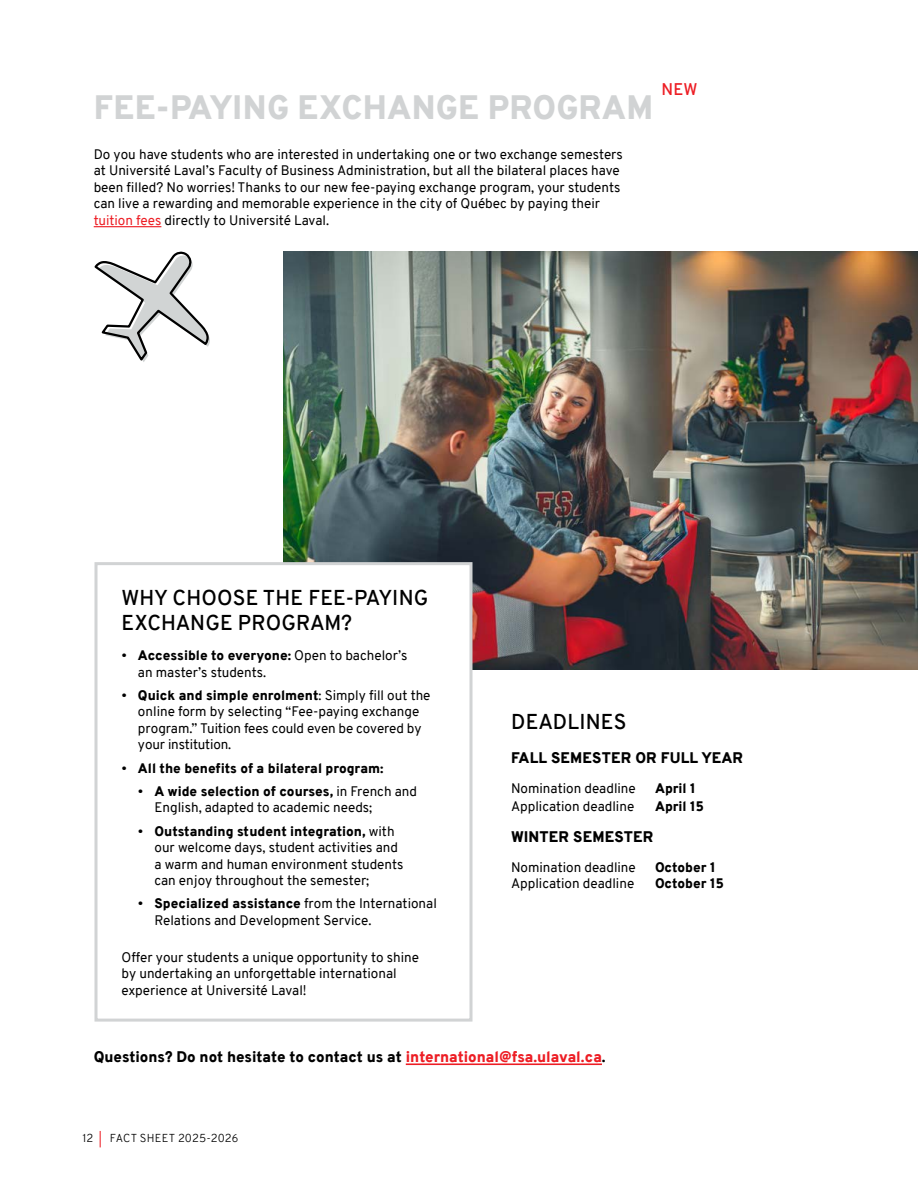
<style>
.page{position:relative;width:918px;height:1188px;background:#fff}
.page>*{position:absolute;margin:0;border:0;box-sizing:border-box;transform-origin:0 0}
.t1{font:900 33px "Overpass";letter-spacing:.01em;color:#d1d3d4}
.t2{font:600 21px/25.2px "Overpass";letter-spacing:.01em;color:#000}
.t3{font:600 16.5px "Overpass";color:#ed1d24}
.t4{font:900 15px "Overpass";color:#000}
.t5{font:13.5px/16.5px "Overpass";color:#000}
.t6{font:900 13.5px "Overpass";color:#000}
.t7{font:300 11.25px "Overpass";letter-spacing:.01em;color:#000}
.s1{color:#ed1d24}
.s2{font-weight:900}
.s3{font-weight:400}
.s4{font-weight:400;color:#ed1d24}
</style>
<div class="page">
<hr style="left:917px;top:792px;width:1px;height:302px;background:#dcddde">
<hr style="left:94px;top:226px;width:67px;height:1px;background:#ed1d24">
<hr style="left:406px;top:1063px;width:196px;height:2px;background:#ed1d24">
<img style="left:283px;top:252px;width:635px;height:418px">
<div style="left:94px;top:562px;width:378px;height:460px;background:#fff;border:3px solid #d1d3d4"></div>
<svg style="left:94px;top:251px;width:116px;height:111px"></svg>
<h1 class="t1" style="left:94px;top:84px;width:561px">FEE-PAYING EXCHANGE PROGRAM</h1>
<p class="t5" style="left:94px;top:146px;width:531px">Do you have students who are interested in undertaking one or two exchange semesters at Université Laval’s Faculty of Business Administration, but all the bilateral places have been filled? No worries! Thanks to our new fee-paying exchange program, your students can live a rewarding and memorable experience in the city of Québec by paying their <span class="s1">tuition fees</span> directly to Université Laval.</p>
<p class="t3" style="left:662px;top:77px;width:37px">NEW</p>
<h2 class="t2" style="left:122px;top:585px;width:308px">WHY CHOOSE THE FEE-PAYING<br>EXCHANGE PROGRAM?</h2>
<p class="t5" style="left:138px;top:647px;width:271px;text-indent:-16px">• <span class="s2">Accessible to everyone:</span> Open to bachelor’s an master’s students.</p>
<p class="t5" style="left:138px;top:687px;width:294px;text-indent:-16px">• <span class="s2">Quick and simple enrolment</span>: Simply fill out the online form by selecting “Fee-paying exchange program.” Tuition fees could even be covered by your institution.</p>
<p class="t6" style="left:122px;top:758px;width:264px"><span class="s3">•</span> All the benefits of a bilateral program:</p>
<p class="t5" style="left:154px;top:783px;width:264px;text-indent:-16px">• <span class="s2">A wide selection of courses,</span> in French and<br>English, adapted to academic needs;</p>
<p class="t5" style="left:155px;top:823px;width:251px;text-indent:-17px">• <span class="s2">Outstanding student integration,</span> with our welcome days, student activities and a warm and human environment students can enjoy throughout the semester;</p>
<p class="t5" style="left:155px;top:895px;width:284px;text-indent:-17px">• <span class="s2">Specialized assistance</span> from the International<br>Relations and Development Service.</p>
<p class="t5" style="left:122px;top:949px;width:299px">Offer your students a unique opportunity to shine by undertaking an unforgettable international experience at Université Laval!</p>
<h2 class="t2" style="left:511px;top:709px;width:117px">DEADLINES</h2>
<p class="t4" style="left:511px;top:747px;width:233px">FALL SEMESTER OR FULL YEAR</p>
<p class="t5" style="left:511px;top:780px;width:126px">Nomination deadline</p>
<p class="t6" style="left:655px;top:779px;width:42px">April 1</p>
<p class="t5" style="left:511px;top:798px;width:125px">Application deadline</p>
<p class="t6" style="left:655px;top:797px;width:50px">April 15</p>
<p class="t4" style="left:511px;top:826px;width:144px">WINTER SEMESTER</p>
<p class="t5" style="left:511px;top:859px;width:126px">Nomination deadline</p>
<p class="t6" style="left:655px;top:858px;width:62px">October 1</p>
<p class="t5" style="left:511px;top:875px;width:125px">Application deadline</p>
<p class="t6" style="left:655px;top:874px;width:70px">October 15</p>
<p class="t4" style="left:94px;top:1046px;width:514px">Questions? Do not hesitate to contact us at <span class="s1">international@fsa.ulaval.ca</span>.</p>
<p class="t7" style="left:82px;top:1130px;width:157px">12 <span class="s4">|</span> FACT SHEET 2025-2026</p>
</div>
